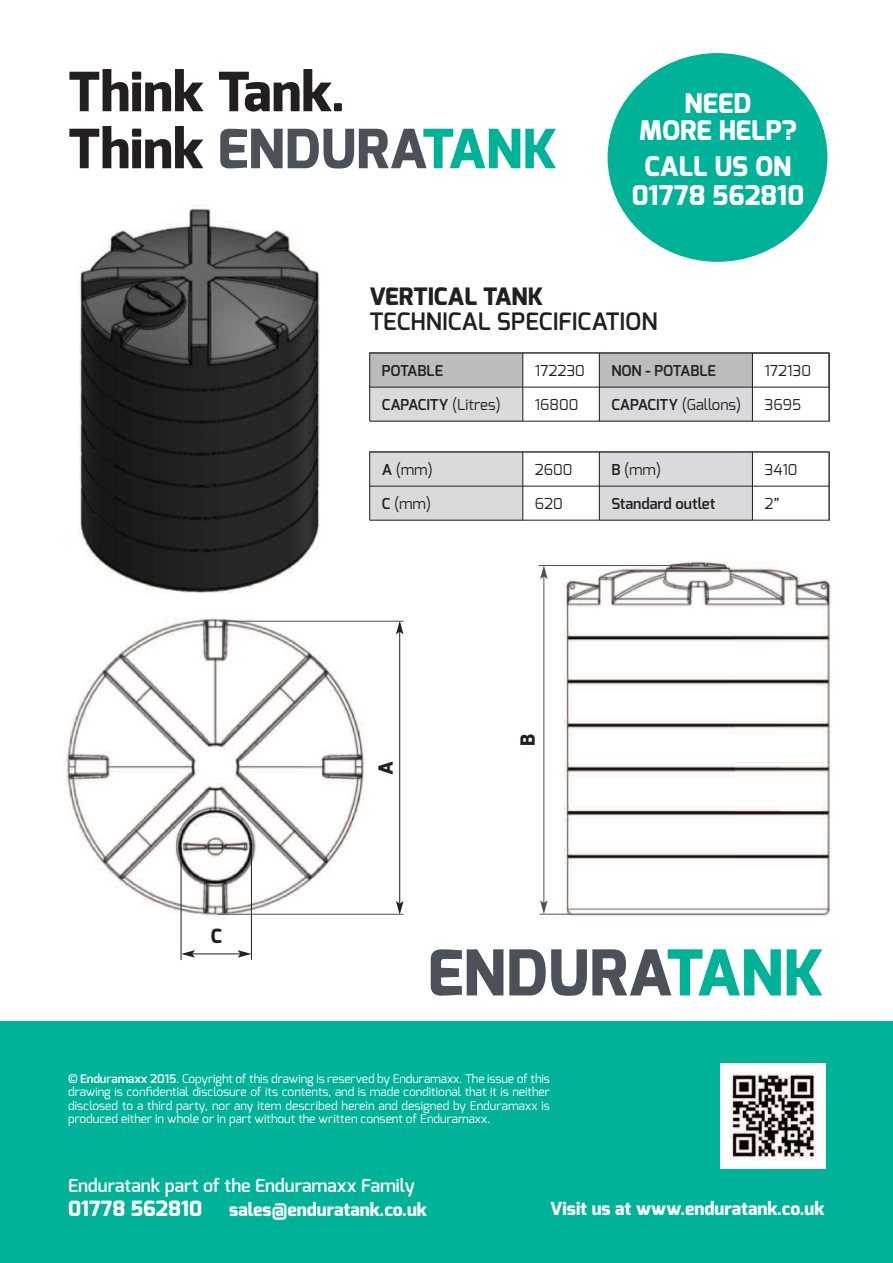
<style>
.page{position:relative;width:893px;height:1263px;background:#fff}
.page>*{position:absolute;margin:0;border:0;box-sizing:border-box;transform-origin:0 0}
.t1{font:800 63px "Exo";color:#4c5159}
.t2{font:800 54px/57px "Exo";color:#231f20}
.t3{font:800 27px/27px "Exo";color:#fff;text-align:center}
.t4{font:600 24px "Exo";color:#231f20}
.t5{font:800 24px "Exo";color:#231f20}
.t6{font:800 21px "Exo";color:#fff}
.t7{font:800 19.5px "Exo";color:#231f20}
.t8{font:800 18px "Exo";color:#fff}
.t9{font:600 18px "Exo";color:#fff}
.t10{font:15px "Exo";color:#231f20}
.t11{font:600 15px "Exo";color:#231f20}
.t12{font:12px/13.5px "Exo";color:#fff;text-align:justify}
.s1{color:#4c5159}
.s2{color:#00b297}
.s3{font-weight:400}
.s4{font-weight:600}
</style>
<div class="page">
<div style="left:0;top:1021px;width:893px;height:242px;background:#00b297"></div>
<img style="left:66px;top:618px;width:305px;height:303px">
<img style="left:77px;top:204px;width:243px;height:390px">
<div style="left:608px;top:53px;width:219px;height:209px;background:#00b297;border-radius:50%"></div>
<div style="left:370px;top:353px;width:153px;height:34px;background:#bdbbbb"></div>
<div style="left:599px;top:353px;width:153px;height:34px;background:#bdbbbb"></div>
<div style="left:370px;top:387px;width:153px;height:34px;background:#dbdada"></div>
<div style="left:599px;top:387px;width:153px;height:34px;background:#d9dadd"></div>
<hr style="left:369px;top:353px;width:1px;height:68px;background:#231f20">
<hr style="left:523px;top:353px;width:1px;height:68px;background:#231f20">
<hr style="left:599px;top:353px;width:1px;height:68px;background:#231f20">
<hr style="left:752px;top:353px;width:1px;height:68px;background:#231f20">
<hr style="left:829px;top:353px;width:1px;height:68px;background:#231f20">
<hr style="left:370px;top:353px;width:459px;height:1px;background:#231f20">
<hr style="left:370px;top:387px;width:459px;height:1px;background:#231f20">
<hr style="left:370px;top:421px;width:459px;height:1px;background:#231f20">
<div style="left:370px;top:452px;width:153px;height:34px;background:#dbdada"></div>
<div style="left:599px;top:452px;width:153px;height:34px;background:#d9dadd"></div>
<div style="left:370px;top:486px;width:153px;height:34px;background:#dbdada"></div>
<div style="left:599px;top:486px;width:153px;height:34px;background:#d9dadd"></div>
<hr style="left:369px;top:452px;width:1px;height:68px;background:#231f20">
<hr style="left:523px;top:452px;width:1px;height:68px;background:#231f20">
<hr style="left:599px;top:452px;width:1px;height:68px;background:#231f20">
<hr style="left:752px;top:452px;width:1px;height:68px;background:#231f20">
<hr style="left:829px;top:452px;width:1px;height:68px;background:#231f20">
<hr style="left:370px;top:452px;width:459px;height:1px;background:#231f20">
<hr style="left:370px;top:486px;width:459px;height:1px;background:#231f20">
<hr style="left:370px;top:520px;width:459px;height:1px;background:#231f20">
<img style="left:554px;top:561px;width:278px;height:356px">
<hr style="left:399px;top:632px;width:1px;height:271px;background:#231f20">
<svg style="left:396px;top:620px;width:7px;height:14px"></svg>
<svg style="left:396px;top:901px;width:7px;height:13px"></svg>
<hr style="left:217px;top:914px;width:187px;height:1px;background:#4c5159">
<hr style="left:220px;top:621px;width:184px;height:1px;background:#4c5159">
<hr style="left:543px;top:576px;width:1px;height:327px;background:#4c5159">
<svg style="left:540px;top:566px;width:8px;height:13px"></svg>
<svg style="left:540px;top:900px;width:8px;height:14px"></svg>
<hr style="left:539px;top:914px;width:32px;height:1px;background:#4c5159">
<hr style="left:538px;top:565px;width:161px;height:1px;background:#4c5159">
<hr style="left:192px;top:953px;width:48px;height:1px;background:#231f20">
<svg style="left:182px;top:950px;width:13px;height:8px"></svg>
<svg style="left:238px;top:950px;width:13px;height:8px"></svg>
<hr style="left:181px;top:847px;width:1px;height:113px;background:#231f20">
<hr style="left:251px;top:851px;width:1px;height:109px;background:#231f20">
<img style="left:721px;top:1064px;width:105px;height:104px">
<h2 class="t2" style="left:68px;top:69px;width:491px">Think Tank.<br>Think <span class="s1">ENDURA</span><span class="s2">TANK</span></h2>
<h3 class="t3" style="left:639px;top:92px;width:159px">NEED<br>MORE HELP?</h3>
<h3 class="t3" style="left:632px;top:155px;width:174px;line-height:28.2px">CALL US ON<br>01778 562810</h3>
<h3 class="t5" style="left:369px;top:286px;width:175px">VERTICAL TANK</h3>
<h3 class="t4" style="left:369px;top:311px;width:290px">TECHNICAL SPECIFICATION</h3>
<p class="t11" style="left:382px;top:364px;width:63px">POTABLE</p>
<p class="t10" style="left:535px;top:362px;width:52px">172230</p>
<p class="t11" style="left:611px;top:364px;width:106px">NON - POTABLE</p>
<p class="t10" style="left:764px;top:362px;width:48px">172130</p>
<p class="t11" style="left:382px;top:398px;width:121px">CAPACITY <span class="s3">(Litres)</span></p>
<p class="t10" style="left:535px;top:396px;width:45px">16800</p>
<p class="t10" style="left:611px;top:396px;width:131px"><span class="s4">CAPACITY</span> (Gallons)</p>
<p class="t10" style="left:764px;top:396px;width:38px">3695</p>
<p class="t10" style="left:382px;top:461px;width:53px"><span class="s4">A</span> (mm)</p>
<p class="t10" style="left:535px;top:461px;width:39px">2600</p>
<p class="t10" style="left:611px;top:461px;width:51px"><span class="s4">B</span> (mm)</p>
<p class="t10" style="left:764px;top:461px;width:35px">3410</p>
<p class="t10" style="left:382px;top:495px;width:51px"><span class="s4">C</span> (mm)</p>
<p class="t10" style="left:535px;top:495px;width:29px">620</p>
<p class="t11" style="left:611px;top:497px;width:106px">Standard outlet</p>
<p class="t10" style="left:764px;top:495px;width:17px">2”</p>
<h3 class="t7" style="left:211px;top:928px;width:13px">C</h3>
<h3 class="t7" style="left:378px;top:775px;width:15px;rotate:-90deg">A</h3>
<h3 class="t7" style="left:519px;top:746px;width:13px;rotate:-90deg">B</h3>
<h1 class="t1" style="left:428px;top:946px;width:398px">ENDURA<span class="s2">TANK</span></h1>
<p class="t12" style="left:68px;top:1072px;width:483px"><span class="s4">© Enduramaxx 2015</span>. Copyright of this drawing is reserved by Enduramaxx. The issue of this drawing is confidential disclosure of its contents, and is made conditional that it is neither disclosed to a third party, nor any item described herein and designed by Enduramaxx is produced either in whole or in part without the written consent of Enduramaxx.</p>
<h3 class="t9" style="left:68px;top:1178px;width:348px">Enduratank part of the Enduramaxx Family</h3>
<h3 class="t6" style="left:68px;top:1200px;width:136px">01778 562810</h3>
<h3 class="t8" style="left:229px;top:1202px;width:200px">sales@enduratank.co.uk</h3>
<h3 class="t8" style="left:550px;top:1201px;width:276px">Visit us at www.enduratank.co.uk</h3>
</div>
